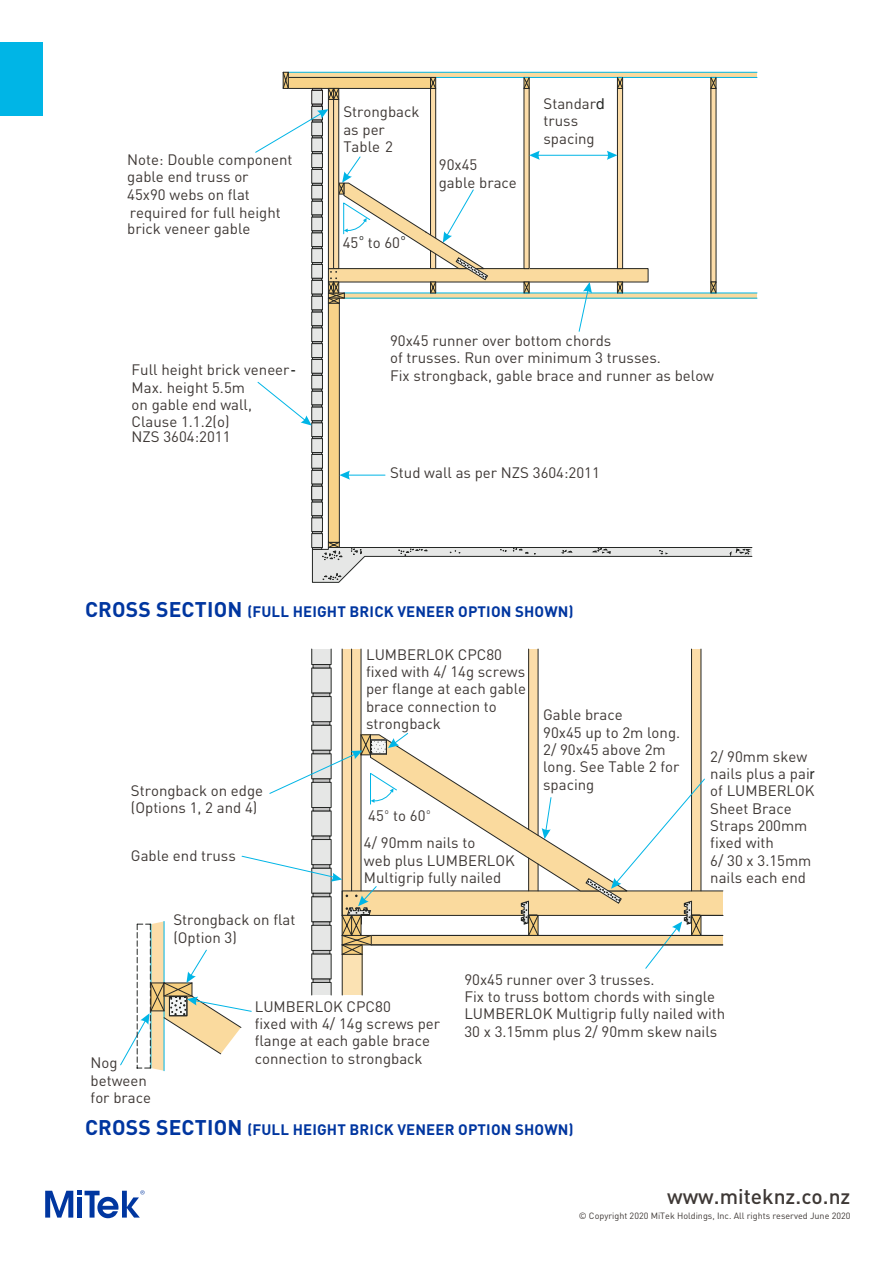
<style>
.page{position:relative;width:893px;height:1263px;background:#fff}
.page>*{position:absolute;margin:0;border:0;box-sizing:border-box;transform-origin:0 0}
.t1{font:500 21px "DIN Pro";color:#3e3835}
.t2{font:15px/17.4px "DIN Pro";color:#3e3835}
.t3{font:700 15px "DIN Pro";letter-spacing:.01em;color:#0036a0}
.t4{font:9px "DIN Pro";color:#3e3835}
.t5{font:7.5px "DIN Pro";color:#3e3835}
.t6{font:7.5px "Helvetica";color:#252725}
.s1{font-family:"Helvetica";color:#252725}
.s2{font-size:21px}
</style>
<div class="page">
<div style="left:0;top:43px;width:43px;height:73px;background:#00b5e6"></div>
<svg style="left:45px;top:1190px;width:100px;height:28px"></svg>
<div style="left:328px;top:269px;width:320px;height:13px;background:#fada9e"></div>
<div style="left:288px;top:72px;width:469px;height:5px;background:#fada9e"></div>
<div style="left:344px;top:293px;width:413px;height:5px;background:#fada9e"></div>
<hr style="left:344px;top:298px;width:413px;height:1px;background:#00b5e6">
<hr style="left:344px;top:293px;width:413px;height:1px;background:#00b5e6">
<hr style="left:288px;top:77px;width:469px;height:1px;background:#00b5e6">
<hr style="left:288px;top:72px;width:469px;height:1px;background:#00b5e6">
<svg style="left:524px;top:77px;width:192px;height:255px"></svg>
<svg style="left:312px;top:547px;width:440px;height:36px"></svg>
<svg style="left:257px;top:382px;width:26px;height:21px"></svg>
<svg style="left:283px;top:72px;width:153px;height:476px"></svg>
<hr style="left:345px;top:475px;width:40px;height:1px;background:#00b5e6">
<svg style="left:339px;top:471px;width:11px;height:9px"></svg>
<svg style="left:255px;top:104px;width:233px;height:176px"></svg>
<svg style="left:120px;top:648px;width:603px;height:423px"></svg>
<p class="t2" style="left:127px;top:150px;width:167px">Note: Double component gable end truss or<br>45x90 webs on flat required for full height</p>
<p class="t2" style="left:127px;top:219px;width:125px">brick veneer gable</p>
<p class="t2" style="left:132px;top:360px;width:166px">Full height brick veneer <span class="s1">-<br></span>Max. height 5.5m<br>on gable end wall,<br>Clause 1.1.2(o)</p>
<p class="t2" style="left:132px;top:427px;width:100px">NZS 3604:2011</p>
<p class="t2" style="left:343px;top:102px;width:78px">Strongback as per<br>Table 2</p>
<p class="t6" style="left:359px;top:233px;width:6px">o</p>
<p class="t6" style="left:401px;top:233px;width:6px">o</p>
<p class="t2" style="left:343px;top:233px;width:59px">45 to 60</p>
<p class="t2" style="left:439px;top:155px;width:80px">90x45 gable brace</p>
<p class="t2" style="left:543px;top:94px;width:62px">Standar<span class="s1">d </span>truss spacing</p>
<p class="t2" style="left:390px;top:331px;width:325px">90x45 runner over bottom chords<br>of trusses. Run over minimum 3 trusses.<br>Fix strongback, gable brace and runner as below</p>
<p class="t2" style="left:390px;top:463px;width:211px">Stud wall as per NZS 3604:2011</p>
<p class="t3" style="left:85px;top:600px;width:490px"><span class="s2">CROSS SECTION</span> (FULL HEIGHT BRICK VENEER OPTION SHOWN)</p>
<p class="t2" style="left:131px;top:780px;width:134px">Strongback on edge (Options 1, 2 and 4)</p>
<p class="t2" style="left:131px;top:846px;width:106px">Gable end truss</p>
<p class="t2" style="left:173px;top:910px;width:124px">Strongback on flat (Option 3)</p>
<p class="t2" style="left:366px;top:644px;width:162px">LUMBERLOK CPC80 fixed with 4/ 14g screws per flange at each gable brace connection to strongback</p>
<p class="t5" style="left:385px;top:805px;width:5px">o</p>
<p class="t5" style="left:426px;top:805px;width:5px">o</p>
<p class="t2" style="left:364px;top:833px;width:153px">4/ 90mm nails to<br>web plus LUMBERLOK<br>Multigrip fully nailed</p>
<p class="t2" style="left:368px;top:806px;width:59px">45 to 60</p>
<p class="t2" style="left:543px;top:705px;width:139px">Gable brace<br>90x45 up to 2m long.<br>2/ 90x45 above 2m long. See Table 2 for spacing</p>
<p class="t2" style="left:710px;top:747px;width:106px">2/ 90mm skew nails plus a pai<span class="s1">r </span>of LUMBERLOK<br>Sheet Brace<br>Straps 200mm fixed with<br>6/ 30 x 3.15mm nails each end</p>
<p class="t2" style="left:91px;top:1053px;width:62px">Nog between for brace</p>
<p class="t2" style="left:255px;top:997px;width:187px">LUMBERLOK CPC80<br>fixed with 4/ 14g screws per flange at each gable brace connection to strongback</p>
<p class="t2" style="left:464px;top:970px;width:262px">90x45 runner over 3 trusses.<br>Fix to truss bottom chords with single LUMBERLOK Multigrip fully nailed with 30 x 3.15mm plus 2/ 90mm skew nails</p>
<p class="t3" style="left:85px;top:1117px;width:490px"><span class="s2">CROSS SECTION</span> (FULL HEIGHT BRICK VENEER OPTION SHOWN)</p>
<h1 class="t1" style="left:667px;top:1180px;width:185px">www.miteknz.co.nz</h1>
<p class="t4" style="left:579px;top:1209px;width:273px">© Copyright 2020 MiTek Holdings, Inc. All rights reserved June 2020</p>
</div>
